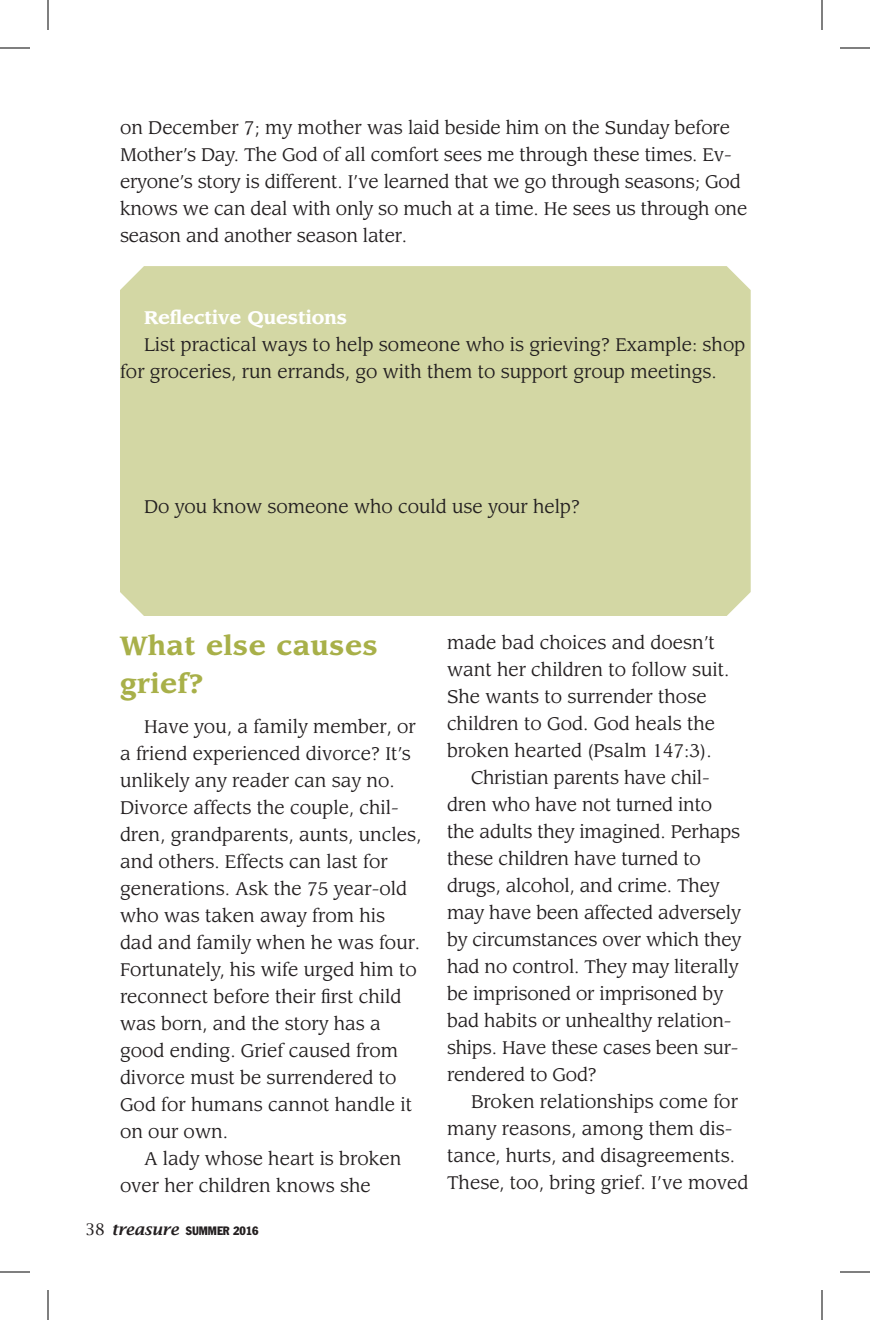
<style>
.page{position:relative;width:870px;height:1320px;background:#fff}
.page>*{position:absolute;margin:0;border:0;box-sizing:border-box;transform-origin:0 0}
.t1{font:700 26px/38px "Leawood";letter-spacing:.03em;color:#a8b049}
.t2{font:18px/27px "Leawood";color:#231f20}
.t3{font:700 18px "Leawood";color:#fff}
.t4{font:condensed 12px "Franklin Gothic";letter-spacing:-.005em;color:#231f20}
.s1{font-family:"Lucida Bright";font-stretch:normal;font-size:16px}
.s2{font-family:"Lucida Bright";font-weight:600;font-style:italic;font-stretch:normal;font-size:16px}
</style>
<div class="page">
<div style="left:120px;top:266px;width:631px;height:350px;background:#d3d7a4"></div>
<hr style="left:0;top:48px;width:30px;height:1px;background:#000">
<hr style="left:840px;top:48px;width:30px;height:1px;background:#000">
<hr style="left:0;top:1272px;width:30px;height:1px;background:#000">
<hr style="left:840px;top:1272px;width:30px;height:1px;background:#000">
<hr style="left:48px;top:0;width:1px;height:30px;background:#000">
<hr style="left:48px;top:1290px;width:1px;height:30px;background:#000">
<hr style="left:822px;top:0;width:1px;height:30px;background:#000">
<hr style="left:822px;top:1290px;width:1px;height:30px;background:#000">
<p class="t2" style="left:120px;top:114px;width:629px">on December 7; my mother was laid beside him on the Sunday before Mother’s Day. The God of all comfort sees me through these times. Ev&shy;eryone’s story is different. I’ve learned that we go through seasons; God knows we can deal with only so much at a time. He sees us through one season and another season later.</p>
<p class="t3" style="left:144px;top:307px;width:205px">Reflective Questions</p>
<p class="t2" style="left:120px;top:331px;width:627px;text-indent:24px">List practical ways to help someone who is grieving? Example: shop for groceries, run errands, go with them to support group meetings.</p>
<p class="t2" style="left:144px;top:493px;width:438px">Do you know someone who could use your help?</p>
<p class="t1" style="left:120px;top:628px;width:259px">What else causes grief?</p>
<p class="t2" style="left:120px;top:714px;width:303px;text-indent:24px">Have you, a family member, or a friend experienced divorce? It’s unlikely any reader can say no.<br>Divorce affects the couple, chil&shy;dren, grandparents, aunts, uncles, and others. Effects can last for generations. Ask the 75 year-old who was taken away from his dad and family when he was four.<br>Fortunately, his wife urged him to reconnect before their first child was born, and the story has a good ending. Grief caused from divorce must be surrendered to<br>God for humans cannot handle it on our own.</p>
<p class="t2" style="left:120px;top:1146px;width:283px;text-indent:24px">A lady whose heart is broken over her children knows she</p>
<p class="t4" style="left:86px;top:1223px;width:175px"><span class="s1">38</span> <span class="s2">treasure</span> SUMMER 2016</p>
<p class="t2" style="left:447px;top:630px;width:284px">made bad choices and doesn’t want her children to follow suit.<br>She wants to surrender those children to God. God heals the broken hearted (Psalm 147:3).</p>
<p class="t2" style="left:447px;top:765px;width:296px;text-indent:24px">Christian parents have chil&shy;dren who have not turned into the adults they imagined. Perhaps these children have turned to drugs, alcohol, and crime. They may have been affected adversely by circumstances over which they had no control. They may literally be imprisoned or imprisoned by bad habits or unhealthy relation&shy;ships. Have these cases been sur&shy;rendered to God?</p>
<p class="t2" style="left:447px;top:1089px;width:303px;text-indent:24px">Broken relationships come for many reasons, among them dis&shy;tance, hurts, and disagreements.<br>These, too, bring grief. I’ve moved</p>
</div>
